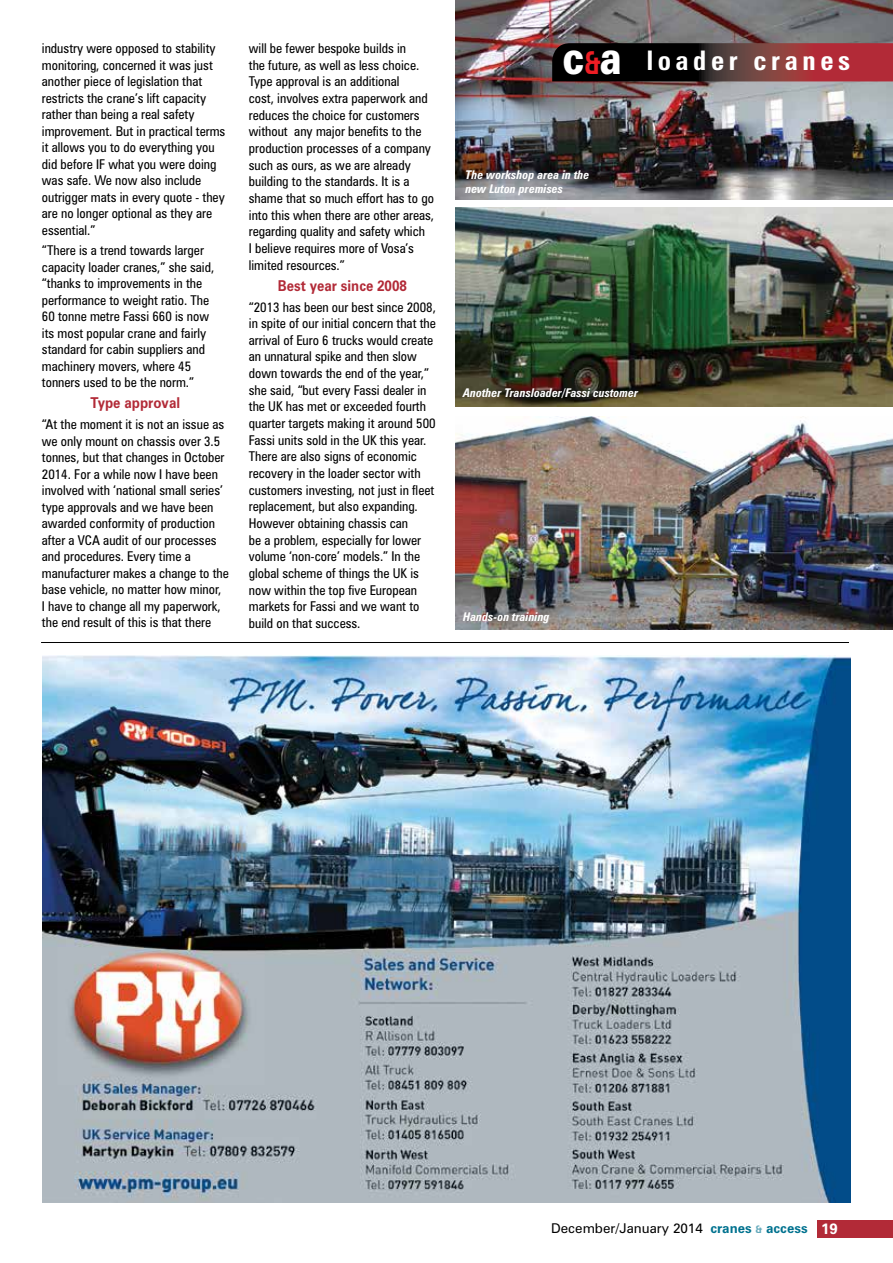
<style>
.page{position:relative;width:893px;height:1263px;background:#fff}
.page>*{position:absolute;margin:0;border:0;box-sizing:border-box;transform-origin:0 0}
.t1{font:700 condensed 27px "Zurich BT";letter-spacing:.17em;color:#fff}
.t2{font:700 15px "Zurich BT";color:#b22a37;scale:.9 1}
.t3{font:condensed 13.5px/16.6px "Zurich BT";color:#000}
.t4{font:13.5px "Zurich BT";color:#000}
.t5{font:italic 700 condensed 12px/13.5px "Zurich BT";color:#fff}
.s1{font-weight:900;font-stretch:normal;font-size:45.9px}
.s2{font-stretch:normal;font-size:31.65px;color:#ed1d24}
.s3{font-weight:700;color:#00728f}
.s4{font-weight:700;font-size:10.5px;color:#66aabc}
.s5{font-weight:700;font-size:15px;color:#fff}
</style>
<div class="page">
<hr style="left:41px;top:642px;width:808px;height:1px;background:#000">
<img style="left:456px;top:0;width:437px;height:200px">
<img style="left:456px;top:416px;width:437px;height:214px">
<img style="left:456px;top:207px;width:437px;height:200px">
<svg style="left:552px;top:43px;width:341px;height:38px;background:#501f21"></svg>
<div style="left:817px;top:1221px;width:76px;height:17px;background:#b22a37"></div>
<img style="left:43px;top:655px;width:807px;height:547px">
<p class="t3" style="left:42px;top:40px;width:185px">industry were opposed to stability monitoring, concerned it was just another piece of legislation that restricts the crane’s lift capacity rather than being a real safety improvement. But in practical terms it allows you to do everything you did before IF what you were doing was safe. We now also include outrigger mats in every quote - they are no longer optional as they are essential.”</p>
<p class="t3" style="left:42px;top:242px;width:174px">“There is a trend towards larger capacity loader cranes,” she said, “thanks to improvements in the performance to weight ratio. The<br>60 tonne metre Fassi 660 is now its most popular crane and fairly standard for cabin suppliers and machinery movers, where 45 tonners used to be the norm.”</p>
<p class="t2" style="left:91px;top:394px;width:101px">Type approval</p>
<p class="t3" style="left:42px;top:416px;width:189px">“At the moment it is not an issue as we only mount on chassis over 3.5 tonnes, but that changes in October 2014. For a while now I have been involved with ‘national small series’ type approvals and we have been awarded conformity of production after a VCA audit of our processes and procedures. Every time a manufacturer makes a change to the base vehicle, no matter how minor,<br>I have to change all my paperwork, the end result of this is that there</p>
<p class="t3" style="left:249px;top:40px;width:187px">will be fewer bespoke builds in<br>the future, as well as less choice.<br>Type approval is an additional<br>cost, involves extra paperwork and reduces the choice for customers without any major benefits to the production processes of a company such as ours, as we are already building to the standards. It is a shame that so much effort has to go into this when there are other areas, regarding quality and safety which<br>I believe requires more of Vosa’s limited resources.”</p>
<p class="t2" style="left:278px;top:276px;width:145px">Best year since 2008</p>
<p class="t3" style="left:249px;top:298px;width:189px">“2013 has been our best since 2008, in spite of our initial concern that the arrival of Euro 6 trucks would create an unnatural spike and then slow down towards the end of the year,” she said, “but every Fassi dealer in the UK has met or exceeded fourth quarter targets making it around 500<br>Fassi units sold in the UK this year.<br>There are also signs of economic recovery in the loader sector with customers investing, not just in fleet replacement, but also expanding.<br>However obtaining chassis can<br>be a problem, especially for lower volume ‘non-core’ models.” In the global scheme of things the UK is now within the top five European markets for Fassi and we want to build on that success.</p>
<h1 class="t1" style="left:562px;top:44px;width:289px"><span class="s1">c</span><span class="s2">&amp;</span><span class="s1">a</span> loader cranes</h1>
<p class="t5" style="left:465px;top:168px;width:126px">The workshop area in the new Luton premises</p>
<p class="t5" style="left:463px;top:386px;width:177px">Another Transloader/Fassi customer</p>
<p class="t5" style="left:463px;top:609px;width:88px">Hands-on training</p>
<p class="t4" style="left:551px;top:1219px;width:288px">December/January 2014 <span class="s3">cranes</span> <span class="s4">&amp;</span> <span class="s3">access</span> <span class="s5">19</span></p>
</div>
